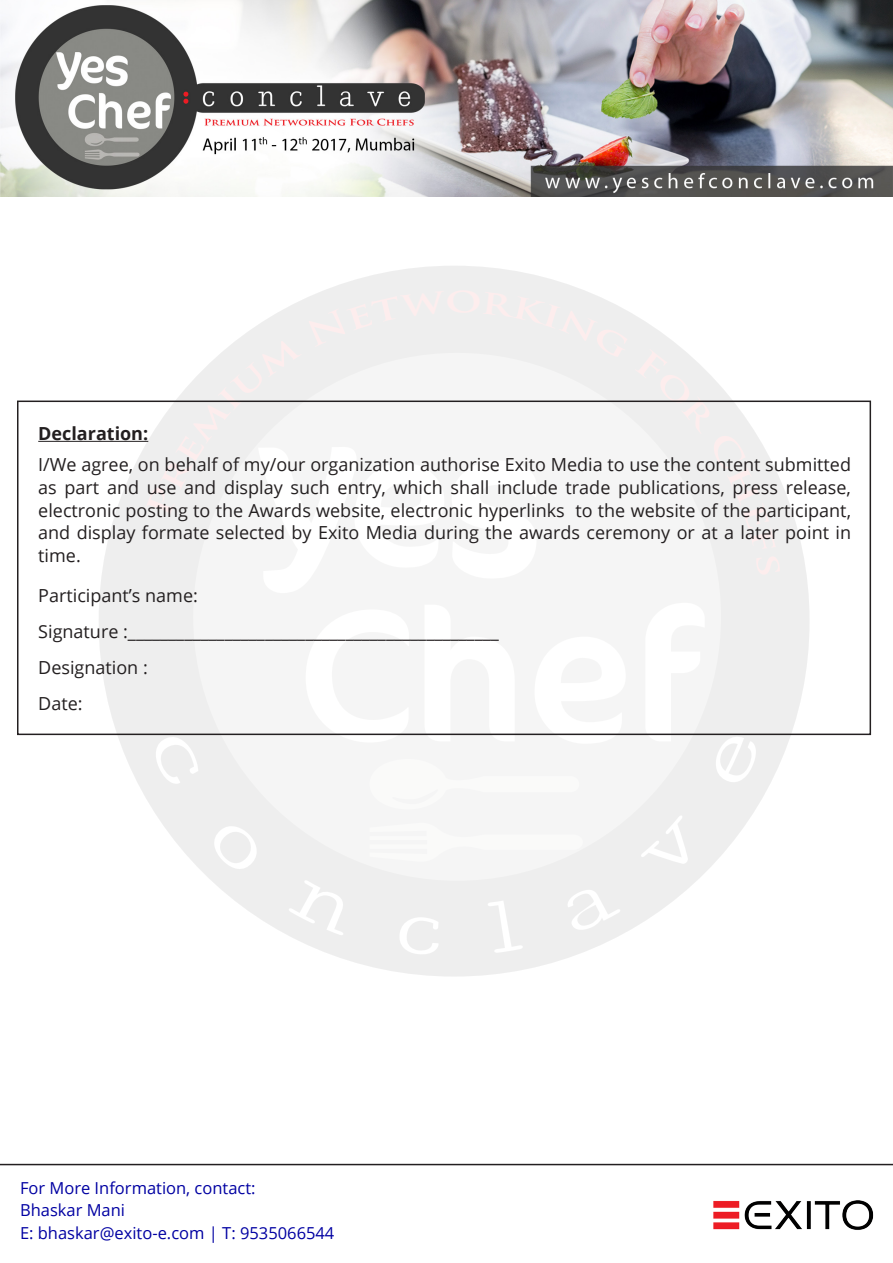
<style>
.page{position:relative;width:893px;height:1263px;background:#fff}
.page>*{position:absolute;margin:0;border:0;box-sizing:border-box;transform-origin:0 0}
.t1{font:18px/22.5px "Open Sans";color:#231f20;text-align:justify}
.t2{font:700 18px "Open Sans";color:#231f20}
.t3{font:16.5px "Open Sans";color:#0000a2}
</style>
<div class="page">
<div style="left:99px;top:266px;width:711px;height:711px;background:#eee;border-radius:50%"></div>
<div style="left:193px;top:353px;width:528px;height:528px;background:#f5f5f5;border-radius:50%"></div>
<svg style="left:156px;top:737px;width:42px;height:47px"></svg>
<svg style="left:214px;top:826px;width:43px;height:43px"></svg>
<svg style="left:289px;top:880px;width:54px;height:55px"></svg>
<svg style="left:400px;top:917px;width:38px;height:37px"></svg>
<svg style="left:488px;top:901px;width:35px;height:52px"></svg>
<svg style="left:568px;top:890px;width:52px;height:40px"></svg>
<svg style="left:641px;top:816px;width:47px;height:48px"></svg>
<svg style="left:716px;top:737px;width:40px;height:45px"></svg>
<hr style="left:0;top:1164px;width:893px;height:1px;background:#231f20">
<img style="left:713px;top:1201px;width:161px;height:29px">
<img style="left:0;top:0;width:893px;height:196px">
<hr style="left:38px;top:441px;width:110px;height:1px;background:#231f20">
<div style="left:17px;top:400px;width:854px;height:335px;border:2px solid #231f20"></div>
<p class="t2" style="left:38px;top:421px;width:112px">Declaration:</p>
<p class="t1" style="left:38px;top:453px;width:814px">I/We agree, on behalf of my/our organization authorise Exito Media to use the content submitted as part and use and display such entry, which shall include trade publications, press release, electronic posting to the Awards website, electronic hyperlinks to the website of the participant, and display formate selected by Exito Media during the awards ceremony or at a later point in time.</p>
<p class="t1" style="left:38px;top:584px;width:161px">Participant’s name:</p>
<p class="t1" style="left:38px;top:620px;width:462px">Signature :______________________________________________</p>
<p class="t1" style="left:38px;top:656px;width:111px">Designation :</p>
<p class="t1" style="left:38px;top:692px;width:46px">Date:</p>
<p class="t3" style="left:20px;top:1176px;width:237px">For More Information, contact:</p>
<p class="t3" style="left:20px;top:1199px;width:107px">Bhaskar Mani</p>
<p class="t3" style="left:20px;top:1221px;width:316px">E: bhaskar@exito-e.com | T: 9535066544</p>
</div>
